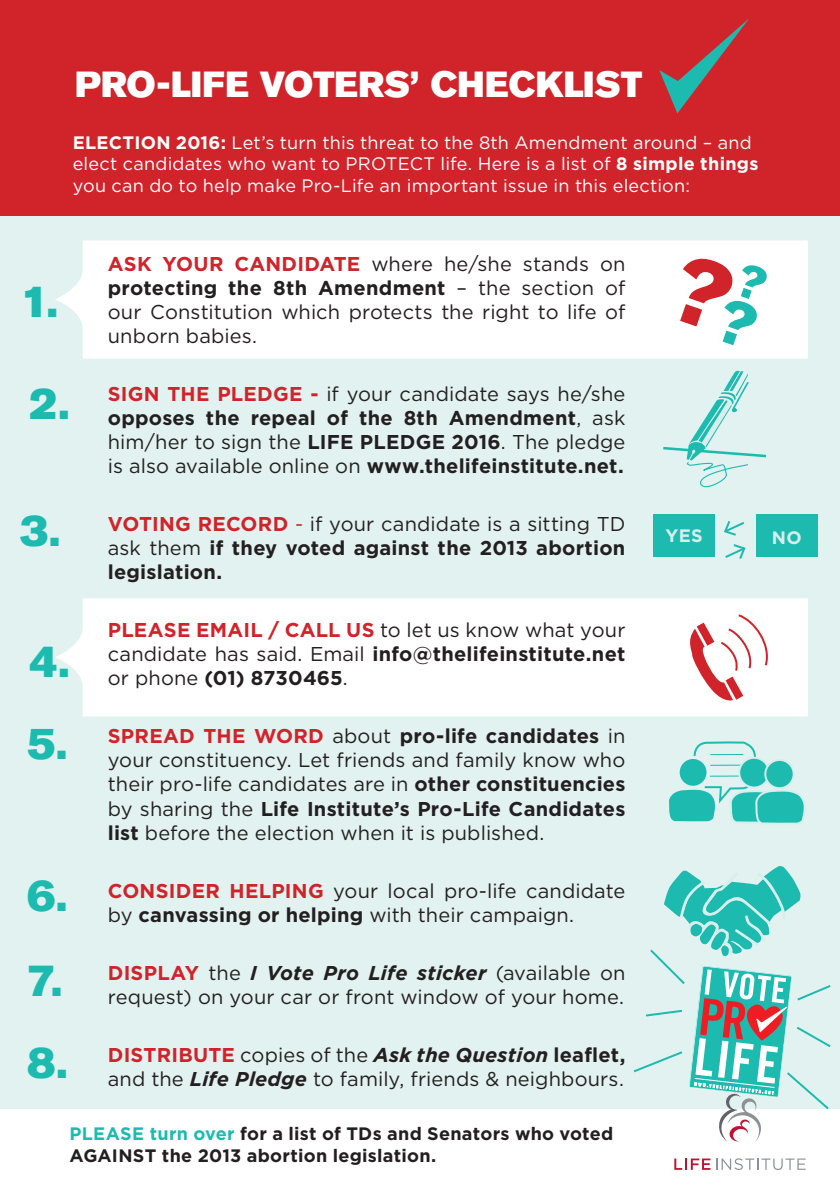
<style>
.page{position:relative;width:840px;height:1191px;background:#fff}
.page>*{position:absolute;margin:0;border:0;box-sizing:border-box;transform-origin:0 0}
.t1{font:44px/83.6px "Akzidenz Grotesk BQ Super";color:#1dbbaf}
.t2{font:36px "Akzidenz Grotesk BQ Super";letter-spacing:.005em;color:#fff}
.t3{font:20px/24px "Gotham";letter-spacing:.005em;color:#231f20;text-align:justify}
.t4{font:700 20px/24px "Gotham";letter-spacing:.01em;color:#231f20;text-align:justify}
.t5{font:18px/21.6px "Gotham";letter-spacing:.01em;color:#fff}
.t6{font:700 18px/21.6px "Gotham";letter-spacing:.015em;color:#231f20}
.t7{font:700 18px "Gotham";color:#d8eeec}
.s1{font-weight:700}
.s2{font-weight:700;color:#d1232a}
.s3{color:#d1232a}
.s4{font-weight:400;color:#d1232a}
.s5{font-weight:400}
.s6{font-weight:700;font-style:italic}
.s7{color:#1dbbaf}
</style>
<div class="page">
<div style="left:0;top:0;width:839px;height:235px;background:#d1232a"></div>
<div style="left:0;top:217px;width:839px;height:892px;background:#e2f2f0"></div>
<div style="left:55px;top:240px;width:752px;height:118px;background:#fff"></div>
<div style="left:55px;top:598px;width:752px;height:118px;background:#fff"></div>
<svg style="left:674px;top:1158px;width:131px;height:12px"></svg>
<svg style="left:659px;top:19px;width:89px;height:94px"></svg>
<svg style="left:663px;top:370px;width:104px;height:118px"></svg>
<svg style="left:669px;top:741px;width:135px;height:82px"></svg>
<hr style="left:710px;top:764px;width:32px;height:2px;background:#1dbbaf">
<hr style="left:709px;top:775px;width:33px;height:1px;background:#1dbbaf">
<div style="left:738px;top:757px;width:30px;height:30px;background:#1dbbaf;border-radius:50%"></div>
<div style="left:737px;top:756px;width:32px;height:32px;border:2px solid #d8eeec;border-radius:50%"></div>
<div style="left:764px;top:760px;width:29px;height:28px;background:#1dbbaf;border-radius:50%"></div>
<div style="left:763px;top:759px;width:31px;height:30px;border:2px solid #d8eeec;border-radius:50%"></div>
<svg style="left:685px;top:612px;width:86px;height:91px;background:#f6d5d6"></svg>
<div style="left:653px;top:514px;width:61px;height:43px;background:#1dbbaf"></div>
<div style="left:755px;top:514px;width:62px;height:43px;background:#1dbbaf"></div>
<svg style="left:724px;top:521px;width:22px;height:38px"></svg>
<svg style="left:633px;top:866px;width:198px;height:276px"></svg>
<div style="left:666px;top:252px;width:102px;height:97px;background:#fff"></div>
<h2 class="t2" style="left:75px;top:64px;width:568px">PRO-LIFE VOTERS’ CHECKLIST</h2>
<p class="t5" style="left:73px;top:131px;width:686px"><span class="s1">ELECTION 2016:</span> Let’s turn this threat to the 8th Amendment around – and elect candidates who want to PROTECT life. Here is a list of <span class="s1">8 simple things </span>you can do to help make Pro-Life an important issue in this election:</p>
<h1 class="t1" style="left:20px;top:260px;width:39px">1.</h1>
<p class="t3" style="left:108px;top:252px;width:519px"><span class="s2">ASK YOUR CANDIDATE</span> where he/she stands on <span class="s1">protecting the 8th Amendment</span> – the section of our Constitution which protects the right to life of unborn babies.</p>
<h1 class="t1" style="left:29px;top:362px;width:42px">2.</h1>
<h1 class="t1" style="left:20px;top:489px;width:42px">3.</h1>
<h1 class="t1" style="left:27px;top:621px;width:44px;line-height:81.8px">4.<br>5.</h1>
<h1 class="t1" style="left:27px;top:854px;width:42px">6.<br>7.<br>8.</h1>
<p class="t3" style="left:108px;top:382px;width:519px"><span class="s2">SIGN THE PLEDGE -</span> if your candidate says he/she <span class="s1">opposes the repeal of the 8th Amendment</span>, ask him/her to sign the <span class="s1">LIFE PLEDGE 2016</span>. The pledge is also available online on <span class="s1">www.thelifeinstitute.net.</span></p>
<p class="t4" style="left:108px;top:512px;width:519px"><span class="s3">VOTING RECORD</span> <span class="s4">-</span> <span class="s5">if your candidate is a sitting TD ask them</span> if they voted against the 2013 abortion legislation.</p>
<p class="t3" style="left:108px;top:618px;width:519px"><span class="s2">PLEASE EMAIL / CALL US</span> to let us know what your candidate has said. Email <span class="s1">info@thelifeinstitute.net </span>or phone <span class="s1">(01) 8730465</span>.</p>
<p class="t3" style="left:108px;top:724px;width:519px"><span class="s2">SPREAD THE WORD</span> about <span class="s1">pro-life candidates</span> in your constituency. Let friends and family know who their pro-life candidates are in <span class="s1">other constituencies </span>by sharing the <span class="s1">Life Institute’s Pro-Life Candidates list</span> before the election when it is published.</p>
<p class="t3" style="left:108px;top:878px;width:519px"><span class="s2">CONSIDER HELPING</span> your local pro-life candidate by <span class="s1">canvassing or helping</span> with their campaign.</p>
<p class="t3" style="left:108px;top:960px;width:519px"><span class="s2">DISPLAY</span> the <span class="s6">I Vote Pro Life sticker</span> (available on request) on your car or front window of your home.</p>
<p class="t3" style="left:108px;top:1042px;width:519px"><span class="s2">DISTRIBUTE</span> copies of the <span class="s6">Ask the Question</span> <span class="s1">leaflet, </span>and the <span class="s6">Life Pledge</span> to family, friends &amp; neighbours.</p>
<p class="t6" style="left:69px;top:1122px;width:545px"><span class="s7">PLEASE turn over</span> for a list of TDs and Senators who voted<br>AGAINST the 2013 abortion legislation.</p>
<p class="t7" style="left:665px;top:524px;width:39px">YES</p>
<p class="t7" style="left:771px;top:527px;width:31px">NO</p>
</div>
